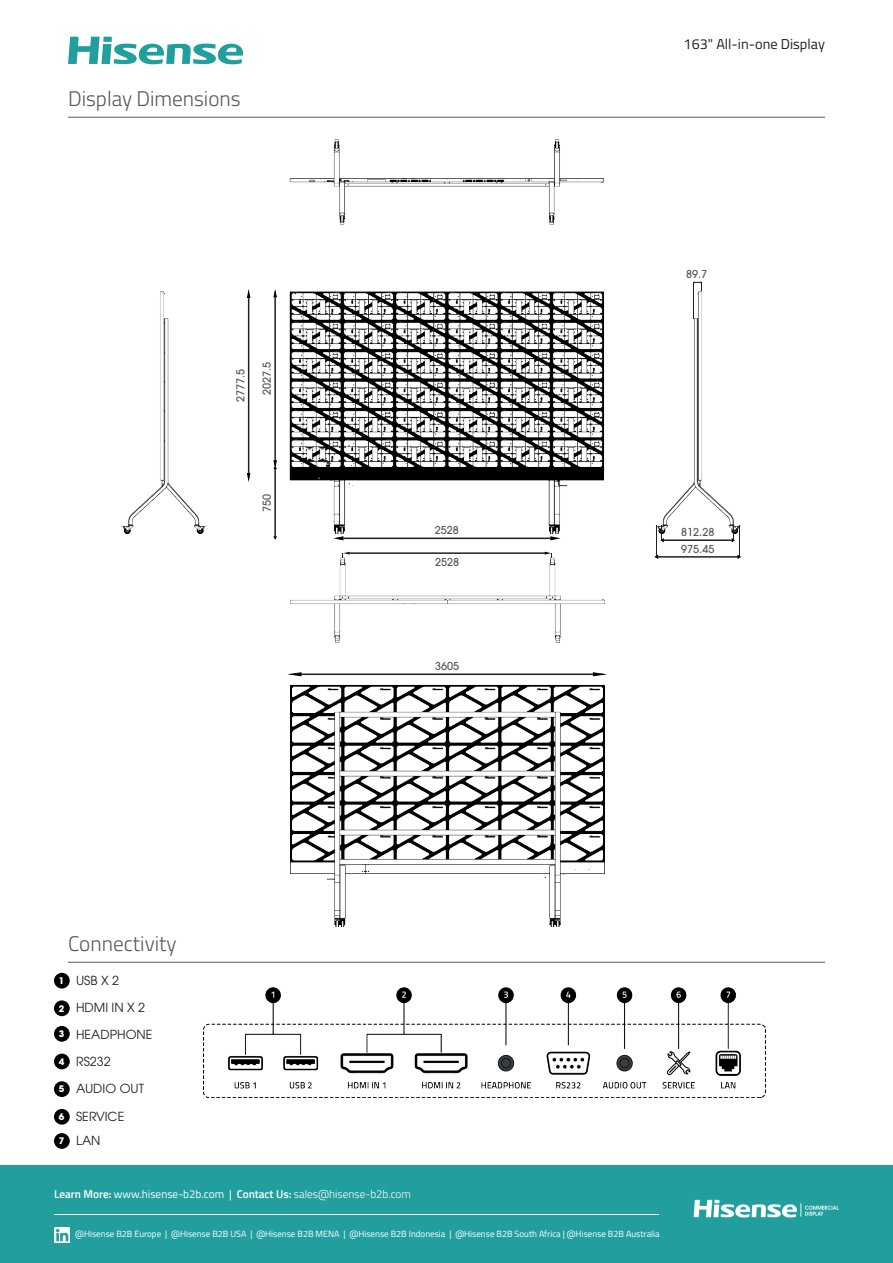
<style>
.page{position:relative;width:893px;height:1263px;background:#fff}
.page>*{position:absolute;margin:0;border:0;box-sizing:border-box;transform-origin:0 0}
.t1{font:300 21.15px "Titillium Web";color:#57585a}
.t2{font:14.4px "Titillium Web";color:#231f20}
.t3{font:12.45px/26.7px "ITC Avant Garde Pro";color:#231f20}
.t4{font:300 11.25px "Titillium Web";color:#fff}
.t5{font:500 10.95px "ITC Avant Garde Pro";color:#57585a}
.t6{font:9px "Titillium Web";color:#fff}
.t7{font:700 9px "ITC Avant Garde Pro";color:#fff}
.s1{font-weight:600}
.s2{font-weight:400}
</style>
<div class="page">
<svg style="left:68px;top:37px;width:176px;height:27px"></svg>
<hr style="left:68px;top:117px;width:757px;height:1px;background:#57585a">
<hr style="left:68px;top:962px;width:757px;height:1px;background:#57585a">
<img style="left:203px;top:988px;width:563px;height:109px">
<div style="left:54px;top:973px;width:16px;height:15px;background:#000001;border-radius:50%"></div>
<div style="left:54px;top:1000px;width:16px;height:16px;background:#000001;border-radius:50%"></div>
<div style="left:54px;top:1026px;width:16px;height:16px;background:#000001;border-radius:50%"></div>
<div style="left:54px;top:1053px;width:16px;height:16px;background:#000001;border-radius:50%"></div>
<div style="left:54px;top:1081px;width:16px;height:16px;background:#000001;border-radius:50%"></div>
<div style="left:54px;top:1109px;width:16px;height:16px;background:#000001;border-radius:50%"></div>
<div style="left:54px;top:1133px;width:16px;height:16px;background:#000001;border-radius:50%"></div>
<img style="left:122px;top:139px;width:617px;height:394px">
<img style="left:290px;top:558px;width:314px;height:368px">
<svg style="left:333px;top:536px;width:11px;height:5px"></svg>
<svg style="left:550px;top:536px;width:11px;height:5px"></svg>
<hr style="left:343px;top:538px;width:207px;height:1px;background:#231f20">
<hr style="left:349px;top:552px;width:196px;height:2px;background:#231f20">
<svg style="left:287px;top:672px;width:15px;height:4px"></svg>
<svg style="left:593px;top:672px;width:14px;height:4px"></svg>
<hr style="left:301px;top:673px;width:292px;height:2px;background:#231f20">
<svg style="left:654px;top:555px;width:5px;height:4px"></svg>
<hr style="left:658px;top:556px;width:79px;height:2px;background:#231f20">
<hr style="left:664px;top:539px;width:68px;height:2px;background:#231f20">
<svg style="left:247px;top:473px;width:4px;height:10px"></svg>
<svg style="left:247px;top:288px;width:4px;height:10px"></svg>
<hr style="left:248px;top:298px;width:1px;height:175px;background:#231f20">
<svg style="left:273px;top:288px;width:4px;height:10px"></svg>
<hr style="left:274px;top:297px;width:2px;height:163px;background:#231f20">
<svg style="left:273px;top:536px;width:4px;height:4px"></svg>
<svg style="left:273px;top:460px;width:4px;height:10px"></svg>
<hr style="left:274px;top:469px;width:2px;height:67px;background:#231f20">
<hr style="left:694px;top:283px;width:1px;height:36px;background:#231f20">
<svg style="left:693px;top:281px;width:9px;height:10px"></svg>
<hr style="left:656px;top:525px;width:1px;height:32px;background:#231f20">
<hr style="left:739px;top:525px;width:1px;height:32px;background:#231f20">
<svg style="left:731px;top:525px;width:4px;height:18px"></svg>
<svg style="left:660px;top:525px;width:4px;height:18px"></svg>
<svg style="left:343px;top:552px;width:7px;height:6px"></svg>
<svg style="left:545px;top:552px;width:7px;height:6px"></svg>
<div style="left:0;top:1165px;width:893px;height:98px;background:#239e9e"></div>
<img style="left:694px;top:1199px;width:145px;height:18px">
<hr style="left:54px;top:1214px;width:605px;height:1px;background:#fff">
<img style="left:54px;top:1227px;width:15px;height:15px">
<h1 class="t1" style="left:68px;top:83px;width:174px">Display Dimensions</h1>
<p class="t5" style="left:233px;top:402px;width:35px;rotate:-90deg">2777.5</p>
<p class="t5" style="left:260px;top:395px;width:35px;rotate:-90deg">2027.5</p>
<p class="t5" style="left:260px;top:512px;width:20px;rotate:-90deg">750</p>
<p class="t5" style="left:435px;top:523px;width:26px">2528</p>
<p class="t5" style="left:435px;top:555px;width:26px">2528</p>
<p class="t5" style="left:435px;top:659px;width:26px">3605</p>
<h2 class="t2" style="left:684px;top:34px;width:143px">163" All-in-one Display</h2>
<p class="t5" style="left:686px;top:267px;width:23px">89.7</p>
<p class="t5" style="left:681px;top:525px;width:35px">812.28</p>
<p class="t5" style="left:681px;top:542px;width:35px">975.45</p>
<h1 class="t1" style="left:68px;top:928px;width:110px">Connectivity</h1>
<p class="t7" style="left:59px;top:975px;width:7px">1</p>
<p class="t7" style="left:59px;top:1002px;width:7px">2</p>
<p class="t7" style="left:59px;top:1028px;width:7px">3</p>
<p class="t7" style="left:59px;top:1055px;width:7px">4</p>
<p class="t7" style="left:59px;top:1083px;width:7px">5</p>
<p class="t7" style="left:59px;top:1111px;width:7px">6</p>
<p class="t7" style="left:59px;top:1135px;width:7px">7</p>
<h3 class="t3" style="left:76px;top:967px;width:78px">USB X 2<br>HDMI IN X 2<br>HEADPHONE<br>RS232</h3>
<h3 class="t3" style="left:76px;top:1075px;width:69px">AUDIO OUT</h3>
<h3 class="t3" style="left:76px;top:1104px;width:50px;line-height:24.2px">SERVICE<br>LAN</h3>
<p class="t4" style="left:54px;top:1186px;width:358px"><span class="s1">Learn More:</span> <span class="s2">www.hisense-b2b.com |</span> <span class="s1">Contact Us:</span> sales@hisense-b2b.com</p>
<p class="t6" style="left:75px;top:1227px;width:586px">@Hisense B2B Europe | @Hisense B2B USA | @Hisense B2B MENA | @Hisense B2B Indonesia | @Hisense B2B South Africa | @Hisense B2B Australia</p>
</div>
